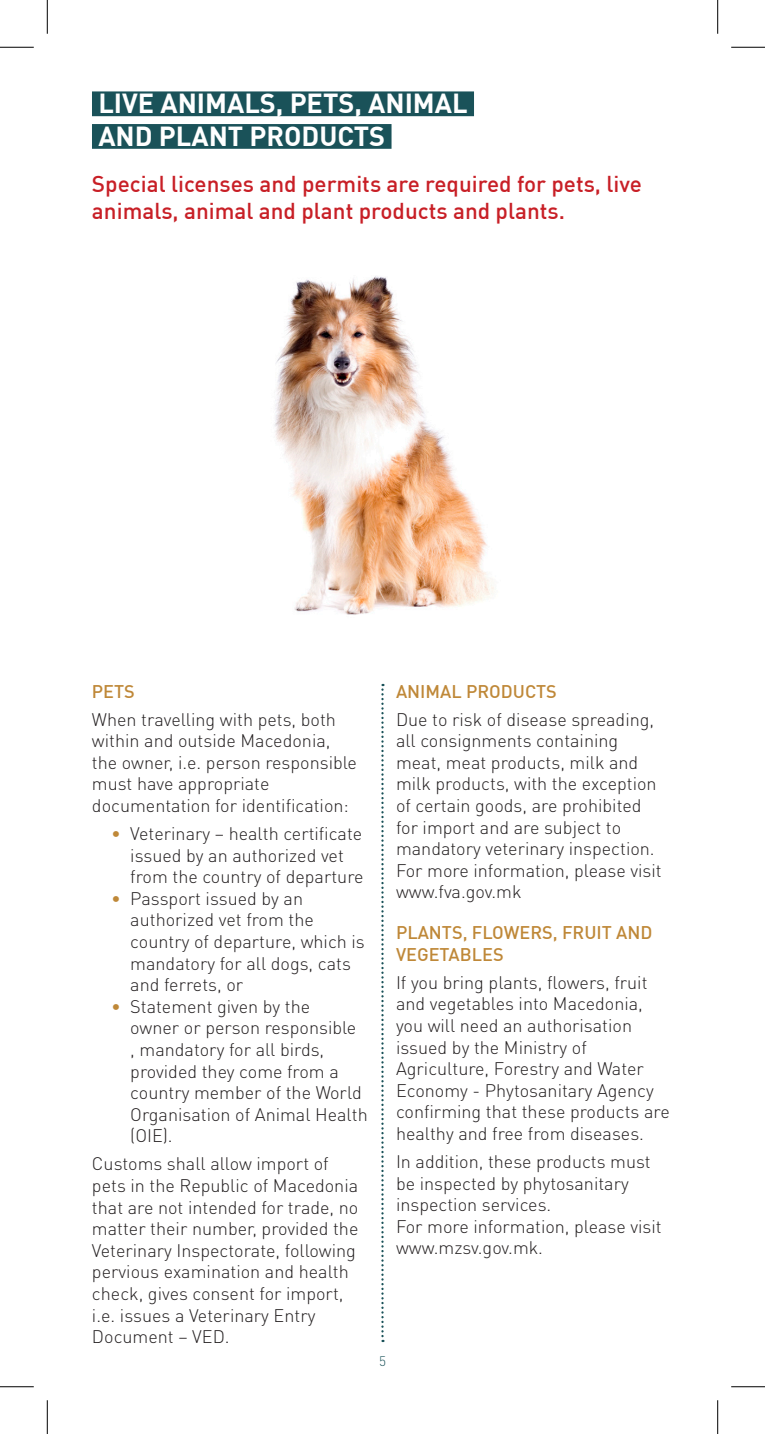
<style>
.page{position:relative;width:765px;height:1434px;background:#fff}
.page>*{position:absolute;margin:0;border:0;box-sizing:border-box;transform-origin:0 0}
.t1{font:700 27px/32.4px "DIN Pro";color:#fff}
.t2{font:500 22.5px/27px "DIN Pro";color:#c81f26}
.t3{font:300 18px/21.6px "DIN Pro";color:#231f20}
.t4{font:500 18px/21.6px "DIN Pro";color:#bf8838}
.t5{font:300 13.5px "DIN Pro";color:#1a5259}
.s1{color:#bf8838}
</style>
<div class="page">
<svg style="left:381px;top:684px;width:2px;height:658px"></svg>
<div style="left:92px;top:91px;width:382px;height:25px;background:#1a5259"></div>
<div style="left:92px;top:124px;width:299px;height:25px;background:#1a5259"></div>
<img style="left:274px;top:276px;width:220px;height:339px">
<hr style="left:0;top:47px;width:34px;height:1px;background:#000">
<hr style="left:730px;top:47px;width:34px;height:1px;background:#000">
<hr style="left:0;top:1386px;width:34px;height:1px;background:#000">
<hr style="left:730px;top:1386px;width:34px;height:1px;background:#000">
<hr style="left:47px;top:0;width:1px;height:34px;background:#000">
<hr style="left:47px;top:1400px;width:1px;height:34px;background:#000">
<hr style="left:717px;top:0;width:1px;height:34px;background:#000">
<hr style="left:717px;top:1400px;width:1px;height:34px;background:#000">
<h1 class="t1" style="left:98px;top:86px;width:370px">LIVE ANIMALS, PETS, ANIMAL<br>AND PLANT PRODUCTS</h1>
<p class="t2" style="left:92px;top:170px;width:551px">Special licenses and permits are required for pets, live animals, animal and plant products and plants.</p>
<p class="t4" style="left:92px;top:680px;width:44px">PETS</p>
<p class="t3" style="left:92px;top:708px;width:266px">When travelling with pets, both within and outside Macedonia, the owner, i.e. person responsible must have appropriate documentation for identification:</p>
<p class="t3" style="left:130px;top:822px;width:235px;text-indent:-19px"><span class="s1">•</span> Veterinary – health certificate issued by an authorized vet from the country of departure</p>
<p class="t3" style="left:130px;top:887px;width:236px;text-indent:-19px"><span class="s1">•</span> Passport issued by an authorized vet from the country of departure, which is mandatory for all dogs, cats and ferrets, or</p>
<p class="t3" style="left:130px;top:995px;width:239px;text-indent:-19px"><span class="s1">•</span> Statement given by the<br>owner or person responsible<br>, mandatory for all birds, provided they come from a country member of the World<br>Organisation of Animal Health (OIE).</p>
<p class="t3" style="left:92px;top:1152px;width:268px">Customs shall allow import of pets in the Republic of Macedonia that are not intended for trade, no matter their number, provided the<br>Veterinary Inspectorate, following pervious examination and health check, gives consent for import, i.e. issues a Veterinary Entry<br>Document – VED.</p>
<p class="t4" style="left:396px;top:680px;width:162px">ANIMAL PRODUCTS</p>
<p class="t3" style="left:396px;top:707px;width:267px">Due to risk of disease spreading, all consignments containing meat, meat products, milk and milk products, with the exception of certain goods, are prohibited for import and are subject to mandatory veterinary inspection.<br>For more information, please visit www.fva.gov.mk</p>
<p class="t4" style="left:396px;top:921px;width:258px">PLANTS, FLOWERS, FRUIT AND<br>VEGETABLES</p>
<p class="t3" style="left:396px;top:971px;width:275px">If you bring plants, flowers, fruit and vegetables into Macedonia, you will need an authorisation issued by the Ministry of<br>Agriculture, Forestry and Water<br>Economy - Phytosanitary Agency confirming that these products are healthy and free from diseases.</p>
<p class="t3" style="left:396px;top:1150px;width:267px">In addition, these products must be inspected by phytosanitary inspection services.<br>For more information, please visit www.mzsv.gov.mk.</p>
<p class="t5" style="left:379px;top:1352px;width:8px">5</p>
</div>
